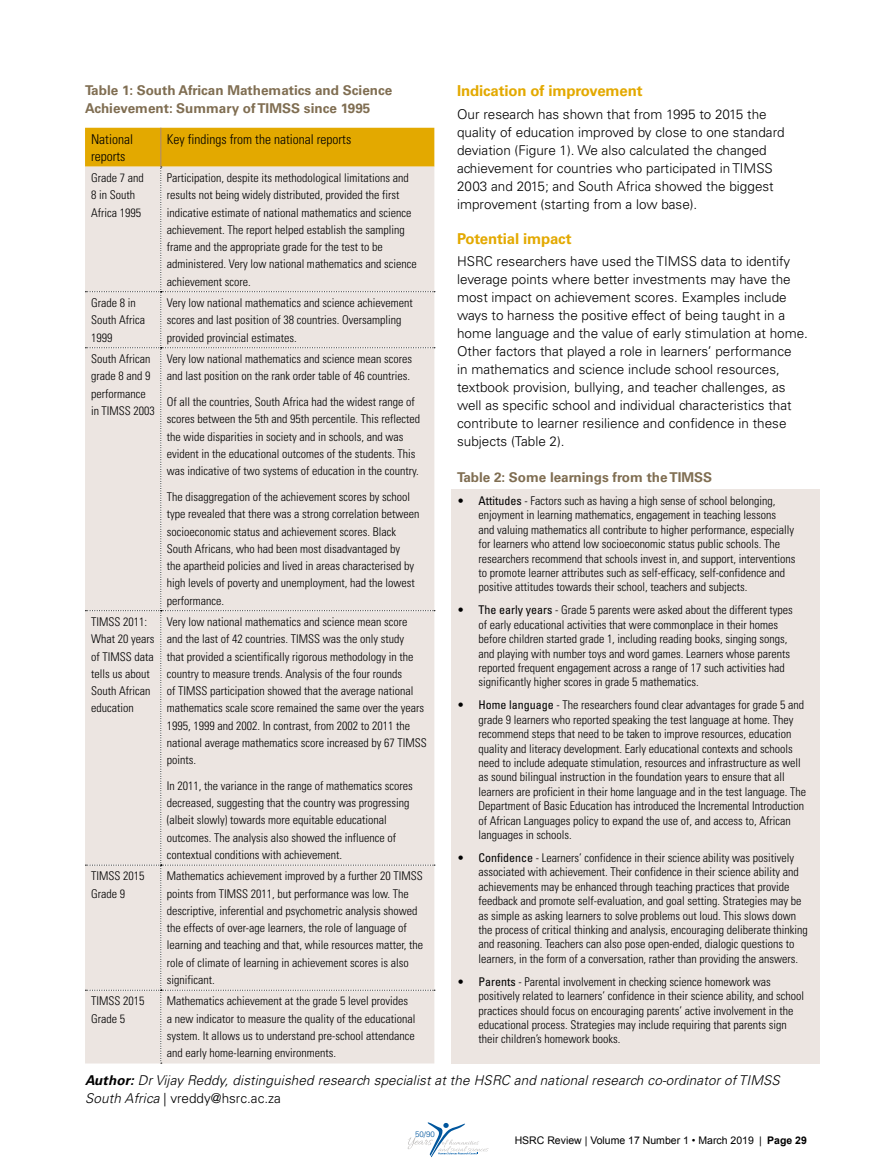
<style>
.page{position:relative;width:893px;height:1170px;background:#fff}
.page>*{position:absolute;margin:0;border:0;box-sizing:border-box;transform-origin:0 0}
.t1{font:700 15px "Univers";letter-spacing:-.01em;color:#e3a900}
.t2{font:300 13.5px/18px "Univers";color:#000}
.t3{font:italic 300 13.5px/18px "Univers";letter-spacing:.01em;color:#000}
.t4{font:700 13.5px/18px "Univers";color:#806e52}
.t5{font:300 condensed 13.5px/16.2px "Univers";color:#000}
.t6{font:300 condensed 12px/17.2px "Univers";color:#000}
.t7{font:10.5px "Arial";color:#000}
.t8{font:300 7.95px "Univers";color:#00569d}
.s1{font-weight:400}
.s2{font-weight:700}
.s3{font-style:normal}
</style>
<div class="page">
<svg style="left:408px;top:1122px;width:80px;height:35px"></svg>
<div style="left:451px;top:489px;width:368px;height:574px;background:#ece5e1"></div>
<div style="left:85px;top:128px;width:350px;height:935px;background:#ece5e1"></div>
<p class="t4" style="left:85px;top:82px;width:309px">Table 1: South African Mathematics and Science<br>Achievement: Summary of TIMSS since 1995</p>
<p class="t5" style="left:91px;top:132px;width:43px">National reports</p>
<p class="t5" style="left:167px;top:132px;width:186px">Key findings from the national reports</p>
<p class="t6" style="left:91px;top:169px;width:54px">Grade 7 and<br>8 in South<br>Africa 1995</p>
<p class="t6" style="left:167px;top:169px;width:252px">Participation, despite its methodological limitations and results not being widely distributed, provided the first indicative estimate of national mathematics and science achievement. The report helped establish the sampling frame and the appropriate grade for the test to be administered. Very low national mathematics and science achievement score.</p>
<p class="t6" style="left:91px;top:294px;width:55px">Grade 8 in<br>South Africa<br>1999</p>
<p class="t6" style="left:167px;top:294px;width:248px">Very low national mathematics and science achievement scores and last position of 38 countries. Oversampling provided provincial estimates.</p>
<p class="t6" style="left:91px;top:350px;width:65px">South African grade 8 and 9 performance in TIMSS 2003</p>
<p class="t6" style="left:167px;top:350px;width:247px">Very low national mathematics and science mean scores and last position on the rank order table of 46 countries.</p>
<p class="t1" style="left:457px;top:82px;width:187px">Indication of improvement</p>
<p class="t2" style="left:457px;top:105px;width:329px">Our research has shown that from 1995 to 2015 the quality of education improved by close to one standard deviation (Figure 1). We also calculated the changed achievement for countries who participated in TIMSS 2003 and 2015; and South Africa showed the biggest improvement (starting from a low base).</p>
<p class="t1" style="left:457px;top:229px;width:116px">Potential impact</p>
<p class="t2" style="left:457px;top:252px;width:352px">HSRC researchers have used the TIMSS data to identify leverage points where better investments may have the most impact on achievement scores. Examples include ways to harness the positive effect of being taught in a home language and the value of early stimulation at home.<br>Other factors that played a role in learners’ performance<br>in mathematics and science include school resources, textbook provision, bullying, and teacher challenges, as well as specific school and individual characteristics that contribute to learner resilience and confidence in these subjects (Table 2).</p>
<p class="t4" style="left:457px;top:468px;width:257px">Table 2: Some learnings from the TIMSS</p>
<p class="t6" style="left:478px;top:493px;width:319px;line-height:14.4px;text-indent:-21px">• <span class="s1">Attitudes</span> - Factors such as having a high sense of school belonging, enjoyment in learning mathematics, engagement in teaching lessons<br>and valuing mathematics all contribute to higher performance, especially for learners who attend low socioeconomic status public schools. The researchers recommend that schools invest in, and support, interventions to promote learner attributes such as self-efficacy, self-confidence and positive attitudes towards their school, teachers and subjects.</p>
<p class="t6" style="left:478px;top:603px;width:316px;line-height:14.4px;text-indent:-21px">• <span class="s1">The early years</span> - Grade 5 parents were asked about the different types of early educational activities that were commonplace in their homes before children started grade 1, including reading books, singing songs, and playing with number toys and word games. Learners whose parents reported frequent engagement across a range of 17 such activities had significantly higher scores in grade 5 mathematics.</p>
<p class="t6" style="left:478px;top:698px;width:329px;line-height:14.4px;text-indent:-21px">• <span class="s1">Home language</span> - The researchers found clear advantages for grade 5 and grade 9 learners who reported speaking the test language at home. They recommend steps that need to be taken to improve resources, education quality and literacy development. Early educational contexts and schools need to include adequate stimulation, resources and infrastructure as well as sound bilingual instruction in the foundation years to ensure that all learners are proficient in their home language and in the test language. The Department of Basic Education has introduced the Incremental Introduction of African Languages policy to expand the use of, and access to, African languages in schools.</p>
<p class="t6" style="left:478px;top:850px;width:331px;line-height:14.4px;text-indent:-21px">• <span class="s1">Confidence</span> - Learners’ confidence in their science ability was positively associated with achievement. Their confidence in their science ability and achievements may be enhanced through teaching practices that provide feedback and promote self-evaluation, and goal setting. Strategies may be as simple as asking learners to solve problems out loud. This slows down the process of critical thinking and analysis, encouraging deliberate thinking and reasoning. Teachers can also pose open-ended, dialogic questions to learners, in the form of a conversation, rather than providing the answers.</p>
<p class="t6" style="left:478px;top:974px;width:327px;line-height:14.4px;text-indent:-21px">• <span class="s1">Parents</span> - Parental involvement in checking science homework was positively related to learners’ confidence in their science ability, and school practices should focus on encouraging parents’ active involvement in the educational process. Strategies may include requiring that parents sign their children’s homework books.</p>
<p class="t3" style="left:85px;top:1071px;width:696px"><span class="s2">Author:</span> Dr Vijay Reddy, distinguished research specialist at the HSRC and national research co-ordinator of TIMSS<br>South Africa <span class="s3">| vreddy@hsrc.ac.za</span></p>
<p class="t6" style="left:167px;top:393px;width:255px">Of all the countries, South Africa had the widest range of scores between the 5th and 95th percentile. This reflected the wide disparities in society and in schools, and was evident in the educational outcomes of the students. This was indicative of two systems of education in the country.</p>
<p class="t6" style="left:167px;top:488px;width:254px">The disaggregation of the achievement scores by school type revealed that there was a strong correlation between socioeconomic status and achievement scores. Black South Africans, who had been most disadvantaged by<br>the apartheid policies and lived in areas characterised by high levels of poverty and unemployment, had the lowest performance.</p>
<p class="t6" style="left:91px;top:613px;width:65px">TIMSS 2011:<br>What 20 years of TIMSS data tells us about<br>South African education</p>
<p class="t6" style="left:167px;top:613px;width:261px">Very low national mathematics and science mean score<br>and the last of 42 countries. TIMSS was the only study<br>that provided a scientifically rigorous methodology in the country to measure trends. Analysis of the four rounds<br>of TIMSS participation showed that the average national mathematics scale score remained the same over the years 1995, 1999 and 2002. In contrast, from 2002 to 2011 the national average mathematics score increased by 67 TIMSS points.</p>
<p class="t6" style="left:167px;top:777px;width:247px">In 2011, the variance in the range of mathematics scores decreased, suggesting that the country was progressing (albeit slowly) towards more equitable educational outcomes. The analysis also showed the influence of contextual conditions with achievement.</p>
<p class="t6" style="left:91px;top:867px;width:55px">TIMSS 2015<br>Grade 9</p>
<p class="t6" style="left:167px;top:867px;width:258px">Mathematics achievement improved by a further 20 TIMSS points from TIMSS 2011, but performance was low. The descriptive, inferential and psychometric analysis showed the effects of over-age learners, the role of language of learning and teaching and that, while resources matter, the role of climate of learning in achievement scores is also significant.</p>
<p class="t6" style="left:91px;top:992px;width:55px">TIMSS 2015<br>Grade 5</p>
<p class="t6" style="left:167px;top:992px;width:250px">Mathematics achievement at the grade 5 level provides a new indicator to measure the quality of the educational system. It allows us to understand pre-school attendance and early home-learning environments.</p>
<p class="t8" style="left:415px;top:1128px;width:21px">50/90</p>
<p class="t7" style="left:515px;top:1133px;width:294px">HSRC Review | Volume 17 Number 1 • March 2019 | <span class="s2">Page 29</span></p>
</div>
